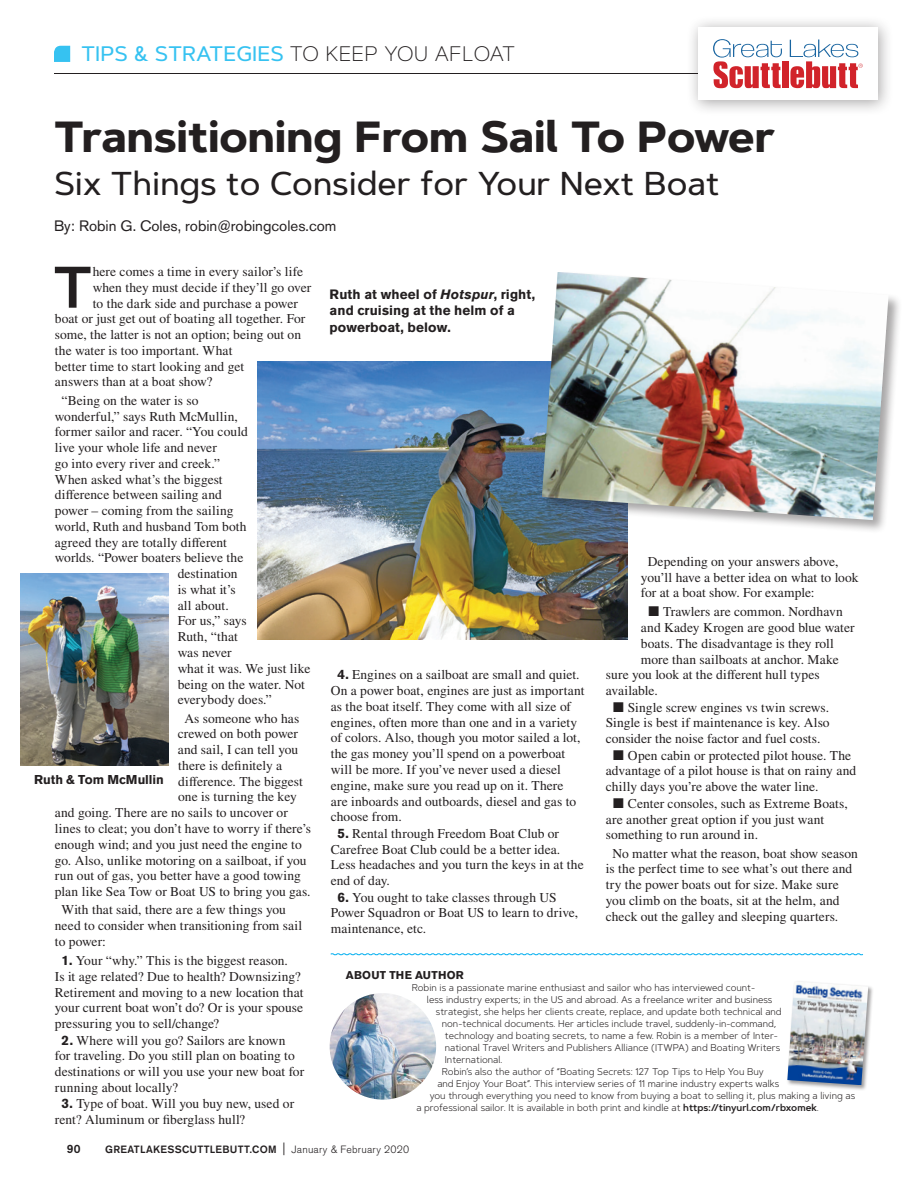
<style>
.page{position:relative;width:918px;height:1188px;background:#fff}
.page>*{position:absolute;margin:0;border:0;box-sizing:border-box;transform-origin:0 0}
.t1{font:600 58.5px "Artegra Sans";color:#231f20}
.t2{font:700 43.5px "Artegra Sans";color:#231f20}
.t3{font:500 33px "Artegra Sans";color:#231f20}
.t4{font:500 21px "Artegra Sans";color:#36c2f1}
.t5{font:15px "Akzidenz Grotesk BE";color:#231f20}
.t6{font:13.5px/15.8px "STIX General";letter-spacing:.005em;color:#231f20}
.t7{font:700 13.5px/16.5px "Akzidenz Grotesk BE";letter-spacing:.01em;color:#231f20}
.t8{font:700 12.75px "Akzidenz Grotesk BE";color:#231f20}
.t9{font:500 12px "Akzidenz Grotesk BE";color:#231f20}
.t10{font:700 11.25px "Akzidenz Grotesk BE";letter-spacing:.025em;color:#231f20}
.t11{font:500 10.5px "Akzidenz Grotesk BE";letter-spacing:.03em;color:#231f20}
.t12{font:300 9.75px "Artegra Sans";color:#231f20}
.s1{font-weight:200;color:#231f20}
.s2{font-family:"Akzidenz Grotesk BE";font-weight:700}
.s3{font-style:italic}
.s4{font-weight:600}
.s5{font-weight:400;font-size:12.6px}
.s6{font-weight:300}
</style>
<div class="page">
<img style="left:258px;top:362px;width:369px;height:277px">
<svg style="left:54px;top:46px;width:16px;height:16px"></svg>
<hr style="left:54px;top:73px;width:810px;height:1px;background:#231f20">
<div style="left:541px;top:271px;width:362px;height:263px;background:#231f20;opacity:.4"></div>
<img style="left:542px;top:272px;width:347px;height:248px">
<img style="left:20px;top:573px;width:149px;height:192px">
<img style="left:330px;top:993px;width:106px;height:107px;border-radius:53px">
<div style="left:786px;top:980px;width:88px;height:111px;background:#231f20;opacity:.45"></div>
<img style="left:787px;top:981px;width:81px;height:104px">
<svg style="left:330px;top:953px;width:533px;height:3px"></svg>
<div style="left:687px;top:15px;width:207px;height:101px;background:#231f20;opacity:.4"></div>
<div style="left:698px;top:27px;width:180px;height:73px;background:#fff"></div>
<svg style="left:713px;top:39px;width:150px;height:49px"></svg>
<p class="t4" style="left:81px;top:39px;width:436px">TIPS &amp; STRATEGIES <span class="s1">TO KEEP YOU AFLOAT</span></p>
<p class="t2" style="left:54px;top:104px;width:723px">Transitioning From Sail To Power</p>
<p class="t3" style="left:54px;top:161px;width:667px">Six Things to Consider for Your Next Boat</p>
<p class="t5" style="left:54px;top:217px;width:284px">By: Robin G. Coles, robin@robingcoles.com</p>
<p class="t1" style="left:53px;top:245px;width:42px">T</p>
<p class="t6" style="left:93px;top:264px;width:212px">here comes a time in every sailor’s life</p>
<p class="t6" style="left:93px;top:280px;width:220px">when they must decide if they’ll go over</p>
<p class="t6" style="left:93px;top:296px;width:207px">to the dark side and purchase a power</p>
<p class="t6" style="left:55px;top:312px;width:252px">boat or just get out of boating all together. For</p>
<p class="t6" style="left:55px;top:327px;width:248px">some, the latter is not an option; being out on</p>
<p class="t6" style="left:55px;top:343px;width:179px">the water is too important. What</p>
<p class="t6" style="left:55px;top:359px;width:191px">better time to start looking and get</p>
<p class="t6" style="left:55px;top:375px;width:159px">answers than at a boat show?</p>
<p class="t6" style="left:62px;top:393px;width:138px">“Being on the water is so</p>
<p class="t6" style="left:55px;top:409px;width:185px">wonderful,” says Ruth McMullin,</p>
<p class="t6" style="left:55px;top:425px;width:194px">former sailor and racer. “You could</p>
<p class="t6" style="left:55px;top:440px;width:163px">live your whole life and never</p>
<p class="t6" style="left:55px;top:456px;width:167px">go into every river and creek.”</p>
<p class="t6" style="left:55px;top:472px;width:169px">When asked what’s the biggest</p>
<p class="t6" style="left:55px;top:488px;width:168px">difference between sailing and</p>
<p class="t6" style="left:55px;top:503px;width:180px">power – coming from the sailing</p>
<p class="t6" style="left:55px;top:519px;width:193px">world, Ruth and husband Tom both</p>
<p class="t6" style="left:55px;top:535px;width:174px">agreed they are totally different</p>
<p class="t6" style="left:55px;top:551px;width:190px">worlds. “Power boaters believe the</p>
<p class="t6" style="left:178px;top:566px;width:62px">destination</p>
<p class="t6" style="left:178px;top:582px;width:60px">is what it’s</p>
<p class="t6" style="left:178px;top:598px;width:53px">all about.</p>
<p class="t6" style="left:178px;top:614px;width:71px">For us,” says</p>
<p class="t6" style="left:178px;top:629px;width:62px">Ruth, “that</p>
<p class="t6" style="left:178px;top:645px;width:55px">was never</p>
<p class="t6" style="left:178px;top:661px;width:134px">what it was. We just like</p>
<p class="t6" style="left:178px;top:677px;width:129px">being on the water. Not</p>
<p class="t6" style="left:178px;top:692px;width:96px">everybody does.”</p>
<p class="t6" style="left:184px;top:711px;width:116px">As someone who has</p>
<p class="t6" style="left:178px;top:727px;width:122px">crewed on both power</p>
<p class="t6" style="left:178px;top:742px;width:122px">and sail, I can tell you</p>
<p class="t6" style="left:178px;top:758px;width:105px">there is definitely a</p>
<p class="t6" style="left:178px;top:774px;width:126px">difference. The biggest</p>
<p class="t6" style="left:178px;top:790px;width:120px">one is turning the key</p>
<p class="t6" style="left:55px;top:805px;width:235px">and going. There are no sails to uncover or</p>
<p class="t6" style="left:55px;top:821px;width:258px">lines to cleat; you don’t have to worry if there’s</p>
<p class="t6" style="left:55px;top:837px;width:248px">enough wind; and you just need the engine to</p>
<p class="t6" style="left:55px;top:853px;width:253px">go. Also, unlike motoring on a sailboat, if you</p>
<p class="t6" style="left:55px;top:868px;width:248px">run out of gas, you better have a good towing</p>
<p class="t6" style="left:55px;top:884px;width:257px">plan like Sea Tow or Boat US to bring you gas.</p>
<p class="t6" style="left:55px;top:903px;width:249px;text-indent:7px">With that said, there are a few things you need to consider when transitioning from sail to power:</p>
<p class="t6" style="left:55px;top:953px;width:250px;text-indent:7px"><span class="s2">1.</span> Your “why.” This is the biggest reason.<br>Is it age related? Due to health? Downsizing?<br>Retirement and moving to a new location that your current boat won’t do? Or is your spouse pressuring you to sell/change?</p>
<p class="t6" style="left:55px;top:1033px;width:251px;text-indent:7px"><span class="s2">2.</span> Where will you go? Sailors are known for traveling. Do you still plan on boating to destinations or will you use your new boat for running about locally?</p>
<p class="t6" style="left:55px;top:1097px;width:241px;text-indent:7px"><span class="s2">3.</span> Type of boat. Will you buy new, used or rent? Aluminum or fiberglass hull?</p>
<p class="t8" style="left:34px;top:772px;width:131px">Ruth &amp; Tom McMullin</p>
<p class="t7" style="left:330px;top:286px;width:207px">Ruth at wheel of <span class="s3">Hotspur</span>, right, and cruising at the helm of a powerboat, below.</p>
<p class="t6" style="left:331px;top:668px;width:255px;text-indent:7px"><span class="s2">4.</span> Engines on a sailboat are small and quiet.<br>On a power boat, engines are just as important as the boat itself. They come with all size of engines, often more than one and in a variety of colors. Also, though you motor sailed a lot, the gas money you’ll spend on a powerboat will be more. If you’ve never used a diesel engine, make sure you read up on it. There<br>are inboards and outboards, diesel and gas to choose from.</p>
<p class="t6" style="left:331px;top:826px;width:254px;text-indent:7px"><span class="s2">5.</span> Rental through Freedom Boat Club or Carefree Boat Club could be a better idea.<br>Less headaches and you turn the keys in at the end of day.</p>
<p class="t6" style="left:331px;top:890px;width:249px;text-indent:7px"><span class="s2">6.</span> You ought to take classes through US<br>Power Squadron or Boat US to learn to drive, maintenance, etc.</p>
<p class="t6" style="left:641px;top:554px;width:219px;text-indent:7px">Depending on your answers above, you’ll have a better idea on what to look for at a boat show. For example:</p>
<p class="t6" style="left:663px;top:605px;width:181px">Trawlers are common. Nordhavn</p>
<p class="t6" style="left:641px;top:620px;width:215px">and Kadey Krogen are good blue water</p>
<p class="t6" style="left:641px;top:636px;width:195px">boats. The disadvantage is they roll</p>
<p class="t6" style="left:641px;top:652px;width:199px">more than sailboats at anchor. Make</p>
<p class="t6" style="left:606px;top:668px;width:215px">sure you look at the different hull types</p>
<p class="t6" style="left:606px;top:683px;width:53px">available.</p>
<p class="t6" style="left:628px;top:700px;width:203px">Single screw engines vs twin screws.</p>
<p class="t6" style="left:606px;top:716px;width:225px">Single is best if maintenance is key. Also</p>
<p class="t6" style="left:606px;top:731px;width:216px">consider the noise factor and fuel costs.</p>
<p class="t6" style="left:628px;top:748px;width:225px">Open cabin or protected pilot house. The</p>
<p class="t6" style="left:606px;top:764px;width:252px">advantage of a pilot house is that on rainy and</p>
<p class="t6" style="left:606px;top:779px;width:214px">chilly days you’re above the water line.</p>
<p class="t6" style="left:628px;top:796px;width:221px">Center consoles, such as Extreme Boats,</p>
<p class="t6" style="left:606px;top:812px;width:220px">are another great option if you just want</p>
<p class="t6" style="left:606px;top:827px;width:154px">something to run around in.</p>
<p class="t6" style="left:606px;top:846px;width:254px;text-indent:7px">No matter what the reason, boat show season is the perfect time to see what’s out there and try the power boats out for size. Make sure you climb on the boats, sit at the helm, and check out the galley and sleeping quarters.</p>
<p class="t10" style="left:346px;top:969px;width:120px">ABOUT THE AUTHOR</p>
<p class="t12" style="left:412px;top:981px;width:345px">Robin is a passionate marine enthusiast and sailor who has interviewed count-</p>
<p class="t12" style="left:427px;top:993px;width:347px">less industry experts; in the US and abroad. As a freelance writer and business</p>
<p class="t12" style="left:436px;top:1005px;width:347px">strategist, she helps her clients create, replace, and update both technical and</p>
<p class="t12" style="left:442px;top:1017px;width:336px">non-technical documents. Her articles include travel, suddenly-in-command,</p>
<p class="t12" style="left:445px;top:1029px;width:335px">technology and boating secrets, to name a few. Robin is a member of Inter-</p>
<p class="t12" style="left:445px;top:1041px;width:337px">national Travel Writers and Publishers Alliance (ITWPA) and Boating Writers</p>
<p class="t12" style="left:445px;top:1053px;width:59px">International.</p>
<p class="t12" style="left:442px;top:1065px;width:324px">Robin’s also the author of “Boating Secrets: 127 Top Tips to Help You Buy</p>
<p class="t12" style="left:437px;top:1077px;width:343px">and Enjoy Your Boat”. This interview series of 11 marine industry experts walks</p>
<p class="t12" style="left:430px;top:1089px;width:427px">you through everything you need to know from buying a boat to selling it, plus making a living as</p>
<p class="t12" style="left:416px;top:1101px;width:404px">a professional sailor. It is available in both print and kindle at <span class="s4">https://tinyurl.com/rbxomek</span>.</p>
<p class="t9" style="left:67px;top:1142px;width:15px">90</p>
<p class="t11" style="left:105px;top:1142px;width:306px">GREATLAKESSCUTTLEBUTT.COM <span class="s5">|</span> <span class="s6">January &amp; February 2020</span></p>
</div>
